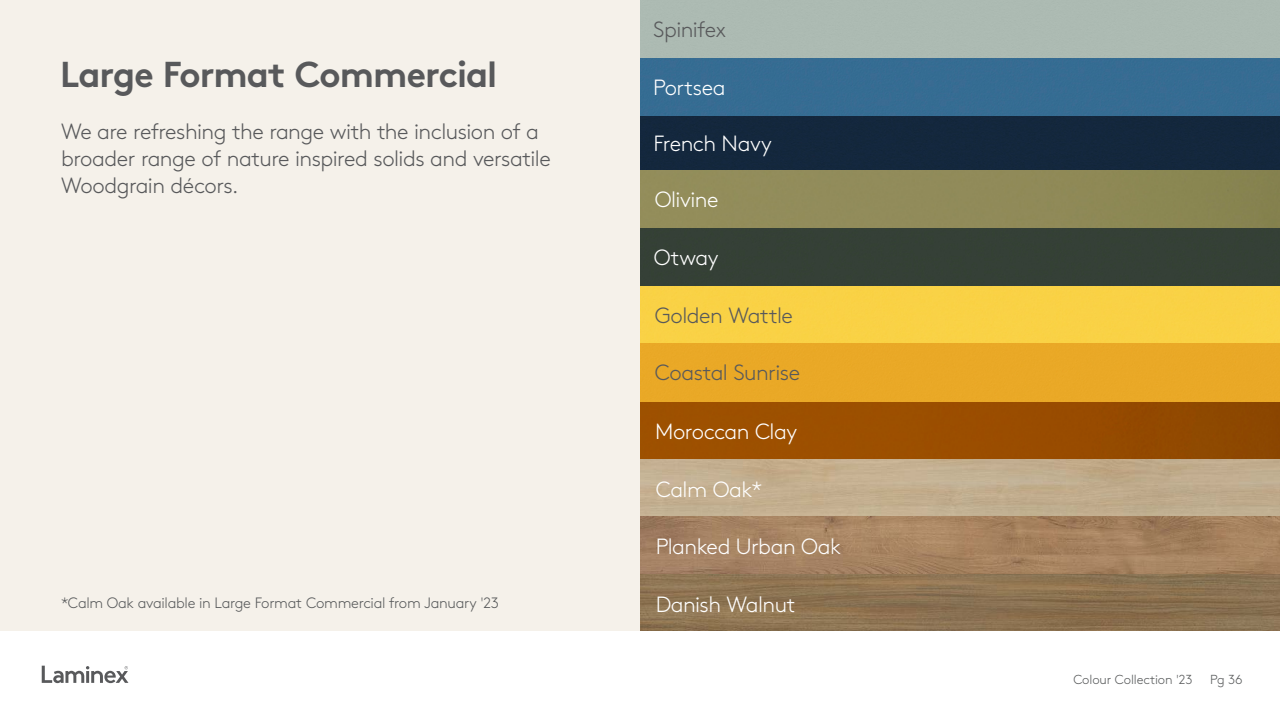
<style>
.page{position:relative;width:1280px;height:720px;background:#fff}
.page>*{position:absolute;margin:0;border:0;box-sizing:border-box;transform-origin:0 0}
.t1{font:700 36px "Brown Std";letter-spacing:-.025em;color:#58595b}
.t2{font:300 22px/27px "Brown Std";letter-spacing:-.025em;color:#58595b}
.t3{font:300 22px "Brown Std";letter-spacing:-.025em;color:#fff}
.t4{font:300 15px "Brown Std";letter-spacing:-.02em;color:#585a5b}
.t5{font:300 13.1px "Brown Std";letter-spacing:-.005em;color:#585a5b}
</style>
<div class="page">
<div style="left:640px;top:228px;width:640px;height:58px;background:#354036"></div>
<img style="left:640px;top:286px;width:640px;height:345px">
<div style="left:640px;top:116px;width:640px;height:54px;background:#13273d"></div>
<img style="left:640px;top:170px;width:640px;height:58px">
<div style="left:640px;top:58px;width:640px;height:58px;background:#356c92"></div>
<div style="left:0;top:0;width:640px;height:631px;background:#f5f1ea"></div>
<svg style="left:42px;top:666px;width:86px;height:17px"></svg>
<h1 class="t1" style="left:60px;top:52px;width:439px">Large Format Commercial</h1>
<p class="t2" style="left:61px;top:118px;width:491px">We are refreshing the range with the inclusion of a broader range of nature inspired solids and versatile<br>Woodgrain décors.</p>
<p class="t4" style="left:61px;top:594px;width:439px">*Calm Oak available in Large Format Commercial from January '23</p>
<p class="t2" style="left:653px;top:16px;width:74px">Spinifex</p>
<p class="t3" style="left:653px;top:75px;width:74px">Portsea</p>
<p class="t3" style="left:654px;top:131px;width:120px">French Navy</p>
<p class="t3" style="left:655px;top:187px;width:66px">Olivine</p>
<p class="t3" style="left:654px;top:245px;width:66px">Otway</p>
<p class="t2" style="left:655px;top:302px;width:140px">Golden Wattle</p>
<p class="t2" style="left:655px;top:359px;width:147px">Coastal Sunrise</p>
<p class="t3" style="left:655px;top:419px;width:144px">Moroccan Clay</p>
<p class="t3" style="left:656px;top:477px;width:108px">Calm Oak*</p>
<p class="t3" style="left:656px;top:534px;width:187px">Planked Urban Oak</p>
<p class="t3" style="left:656px;top:592px;width:141px">Danish Walnut</p>
<p class="t5" style="left:1073px;top:672px;width:121px">Colour Collection '23</p>
<p class="t5" style="left:1210px;top:672px;width:34px">Pg 36</p>
</div>
